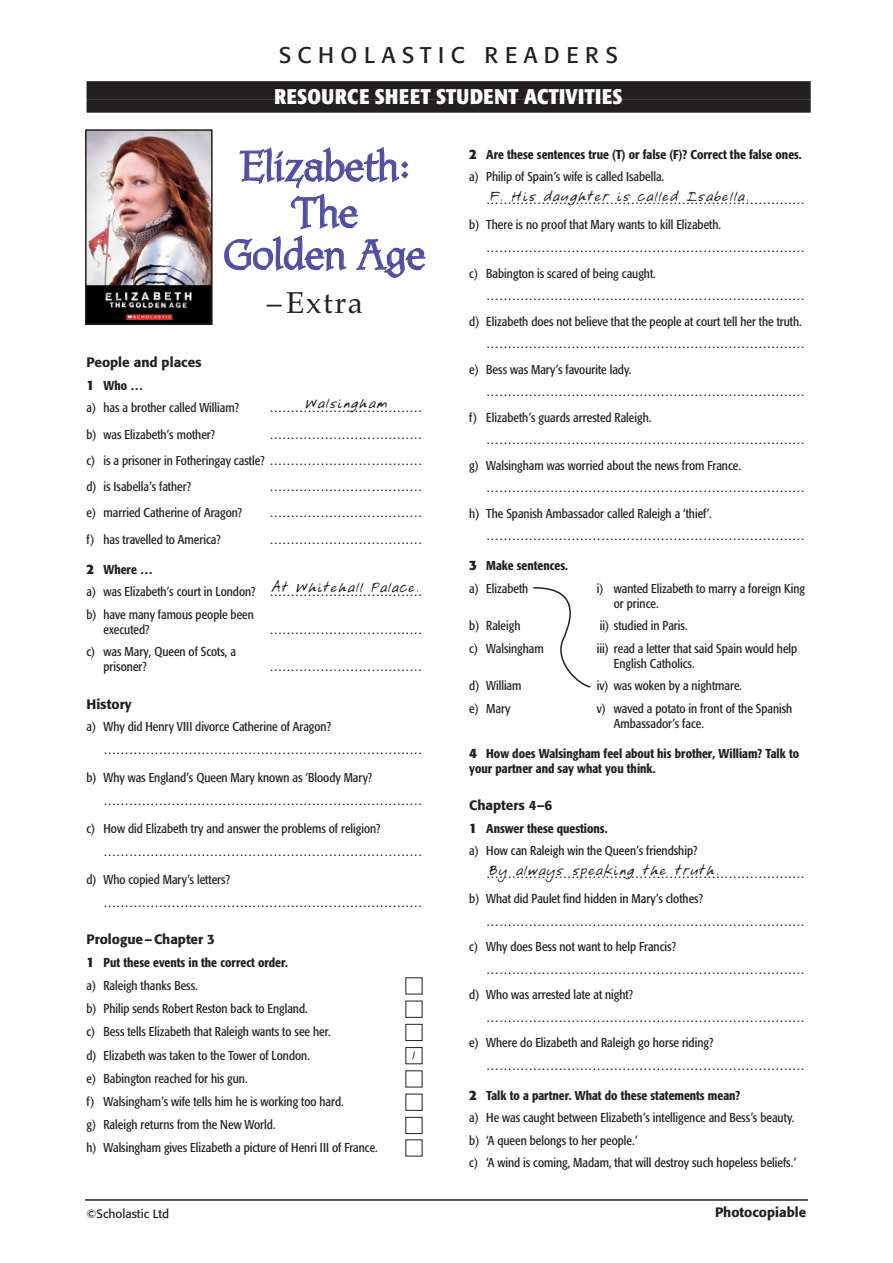
<style>
.page{position:relative;width:893px;height:1263px;background:#fff}
.page>*{position:absolute;margin:0;border:0;box-sizing:border-box;transform-origin:0 0}
.t1{font:40.5px/46.5px "P22 Tyndale";color:#504fa1;text-align:center}
.t2{font:30px "Palatino";letter-spacing:.05em;color:#231f20}
.t3{font:22.5px "Formata";letter-spacing:.29em;color:#231f20}
.t4{font:700 condensed 21px "Formata";letter-spacing:.015em;color:#fff}
.t5{font:15px "Joshs Hand";color:#231f20}
.t6{font:500 13.5px "Formata";color:#231f20}
.t7{font:condensed 12.75px/22.5px "Formata";color:#231f20}
.t8{font:500 condensed 12.75px/22.5px "Formata";color:#231f20}
.t9{font:12px "Formata";color:#231f20}
.s1{font-weight:700;font-stretch:normal;font-size:13.5px}
.s2{font-weight:500}
.s3{font-weight:400}
</style>
<div class="page">
<div style="left:405px;top:1117px;width:17px;height:17px;border:1px solid #231f20"></div>
<div style="left:405px;top:1024px;width:17px;height:17px;border:1px solid #231f20"></div>
<div style="left:87px;top:81px;width:724px;height:18px;background:#231f20"></div>
<div style="left:87px;top:99px;width:724px;height:14px;background:#231f20"></div>
<img style="left:88px;top:132px;width:122px;height:190px">
<div style="left:85px;top:129px;width:128px;height:196px;border:2px solid #231f20"></div>
<hr style="left:85px;top:1199px;width:723px;height:2px;background:#231f20">
<svg style="left:533px;top:587px;width:58px;height:101px"></svg>
<h3 class="t3" style="left:279px;top:46px;width:340px">SCHOLASTIC READERS</h3>
<h3 class="t4" style="left:275px;top:88px;width:350px">RESOURCE SHEET STUDENT ACTIVITIES</h3>
<h1 class="t1" style="left:241px;top:145px;width:171px">Elizabeth:<br>The</h1>
<h1 class="t1" style="left:224px;top:234px;width:203px">Golden Age</h1>
<h2 class="t2" style="left:267px;top:285px;width:97px">–Extra</h2>
<p class="t6" style="left:87px;top:357px;width:117px">People and places</p>
<p class="t7" style="left:87px;top:375px;width:154px"><span class="s1">1</span> <span class="s2">Who …<br></span>a) has a brother called William?</p>
<p class="t5" style="left:305px;top:392px;width:84px">Walsingham</p>
<p class="t7" style="left:269px;top:397px;width:155px">………………………………</p>
<p class="t7" style="left:87px;top:424px;width:130px">b) was Elizabeth’s mother?</p>
<p class="t7" style="left:87px;top:422px;width:337px;line-height:26.2px;text-align:justify;text-indent:183px">……………………………… c) is a prisoner in Fotheringay castle? ……………………………… d) is Isabella’s father?</p>
<p class="t7" style="left:269px;top:476px;width:155px">………………………………</p>
<p class="t7" style="left:87px;top:502px;width:157px">e) married Catherine of Aragon?</p>
<p class="t7" style="left:269px;top:502px;width:155px">………………………………</p>
<p class="t7" style="left:87px;top:529px;width:136px">f) has travelled to America?</p>
<p class="t7" style="left:269px;top:529px;width:155px">………………………………</p>
<p class="t7" style="left:87px;top:559px;width:337px"><span class="s1">2</span> <span class="s2">Where …<br></span>a) was Elizabeth’s court in London? ……………………………… b) have many famous people been</p>
<p class="t7" style="left:104px;top:619px;width:47px">executed?</p>
<p class="t7" style="left:269px;top:619px;width:154px">………………………………</p>
<p class="t7" style="left:104px;top:645px;width:134px;line-height:15px;text-indent:-17px">c) was Mary, Queen of Scots, a prisoner?</p>
<p class="t5" style="left:270px;top:576px;width:150px">At Whitehall Palace.</p>
<p class="t7" style="left:269px;top:656px;width:154px">………………………………</p>
<p class="t6" style="left:87px;top:698px;width:46px">History</p>
<p class="t7" style="left:104px;top:716px;width:320px;text-indent:-17px">a) Why did Henry VIII divorce Catherine of Aragon? …………………………………………………………………</p>
<p class="t7" style="left:104px;top:767px;width:320px;text-indent:-17px">b) Why was England’s Queen Mary known as ‘Bloody Mary? …………………………………………………………………</p>
<p class="t7" style="left:104px;top:818px;width:320px;text-indent:-17px">c) How did Elizabeth try and answer the problems of religion? …………………………………………………………………</p>
<p class="t7" style="left:104px;top:869px;width:320px;text-indent:-17px">d) Who copied Mary’s letters? …………………………………………………………………</p>
<p class="t6" style="left:87px;top:934px;width:130px">Prologue–Chapter 3</p>
<p class="t7" style="left:87px;top:951px;width:293px;line-height:23.1px"><span class="s1">1</span> <span class="s2">Put these events in the correct order.<br></span>a) Raleigh thanks Bess.<br>b) Philip sends Robert Reston back to England.<br>c) Bess tells Elizabeth that Raleigh wants to see her.<br>d) Elizabeth was taken to the Tower of London.<br>e) Babington reached for his gun.<br>f) Walsingham’s wife tells him he is working too hard.<br>g) Raleigh returns from the New World.<br>h) Walsingham gives Elizabeth a picture of Henri III of France.</p>
<p class="t5" style="left:412px;top:1043px;width:6px">1</p>
<p class="t8" style="left:469px;top:144px;width:334px"><span class="s1">2</span> Are these sentences true (T) or false (F)? Correct the false ones. <span class="s3">a) Philip of Spain’s wife is called Isabella.</span></p>
<p class="t7" style="left:469px;top:188px;width:337px;line-height:25.5px;text-indent:17px">………………………………………………………………… b) There is no proof that Mary wants to kill Elizabeth.</p>
<p class="t7" style="left:469px;top:236px;width:337px;line-height:25.5px;text-indent:17px">………………………………………………………………… c) Babington is scared of being caught.</p>
<p class="t7" style="left:469px;top:284px;width:337px;line-height:25.5px;text-align:right">…………………………………………………………………<br>d) Elizabeth does not believe that the people at court tell her the truth.</p>
<p class="t7" style="left:469px;top:332px;width:337px;line-height:25.5px;text-indent:17px">………………………………………………………………… e) Bess was Mary’s favourite lady.</p>
<p class="t7" style="left:469px;top:380px;width:337px;line-height:25.5px;text-indent:17px">………………………………………………………………… f) Elizabeth’s guards arrested Raleigh.</p>
<p class="t7" style="left:469px;top:428px;width:337px;line-height:25.5px;text-indent:17px">………………………………………………………………… g) Walsingham was worried about the news from France.</p>
<p class="t7" style="left:469px;top:476px;width:337px;line-height:25.5px;text-indent:17px">………………………………………………………………… h) The Spanish Ambassador called Raleigh a ‘thief’.</p>
<p class="t7" style="left:486px;top:525px;width:320px">…………………………………………………………………</p>
<p class="t8" style="left:469px;top:555px;width:100px"><span class="s1">3</span> Make sentences. <span class="s3">a) Elizabeth</span></p>
<p class="t5" style="left:489px;top:185px;width:261px">F. His daughter is called Isabella.</p>
<p class="t7" style="left:614px;top:581px;width:193px;line-height:15px;text-indent:-17px">i) wanted Elizabeth to marry a foreign King or prince.</p>
<p class="t7" style="left:469px;top:615px;width:53px">b) Raleigh</p>
<p class="t7" style="left:600px;top:615px;width:89px">ii) studied in Paris.</p>
<p class="t7" style="left:469px;top:638px;width:76px">c) Walsingham</p>
<p class="t7" style="left:614px;top:641px;width:185px;line-height:15px;text-indent:-17px">iii) read a letter that said Spain would help<br>English Catholics.</p>
<p class="t7" style="left:469px;top:675px;width:54px">d) William</p>
<p class="t7" style="left:597px;top:675px;width:147px">iv) was woken by a nightmare.</p>
<p class="t7" style="left:469px;top:698px;width:43px">e) Mary</p>
<p class="t7" style="left:614px;top:701px;width:180px;line-height:15px;text-indent:-17px">v) waved a potato in front of the Spanish<br>Ambassador’s face.</p>
<p class="t8" style="left:469px;top:747px;width:331px;line-height:15px"><span class="s1">4</span> How does Walsingham feel about his brother, William? Talk to your partner and say what you think.</p>
<p class="t6" style="left:469px;top:799px;width:85px">Chapters 4–6</p>
<p class="t8" style="left:469px;top:818px;width:140px"><span class="s1">1</span> Answer these questions.</p>
<p class="t7" style="left:469px;top:840px;width:230px">a) How can Raleigh win the Queen’s friendship?</p>
<p class="t7" style="left:486px;top:863px;width:320px">…………………………………………………………………</p>
<p class="t7" style="left:486px;top:888px;width:320px;text-indent:-17px">b) What did Paulet find hidden in Mary’s clothes? …………………………………………………………………</p>
<p class="t7" style="left:486px;top:936px;width:320px;text-indent:-17px">c) Why does Bess not want to help Francis? …………………………………………………………………</p>
<p class="t7" style="left:486px;top:984px;width:320px;text-indent:-17px">d) Who was arrested late at night? …………………………………………………………………</p>
<p class="t7" style="left:486px;top:1032px;width:320px;text-indent:-17px">e) Where do Elizabeth and Raleigh go horse riding? …………………………………………………………………</p>
<p class="t7" style="left:469px;top:1085px;width:328px"><span class="s1">2</span> <span class="s2">Talk to a partner. What do these statements mean?<br></span>a) He was caught between Elizabeth’s intelligence and Bess’s beauty. b) ‘A queen belongs to her people.’<br>c) ‘A wind is coming, Madam, that will destroy such hopeless beliefs.’</p>
<p class="t5" style="left:488px;top:858px;width:232px">By always speaking the truth.</p>
<p class="t9" style="left:87px;top:1209px;width:84px">©Scholastic Ltd</p>
<p class="t6" style="left:715px;top:1206px;width:93px">Photocopiable</p>
</div>
